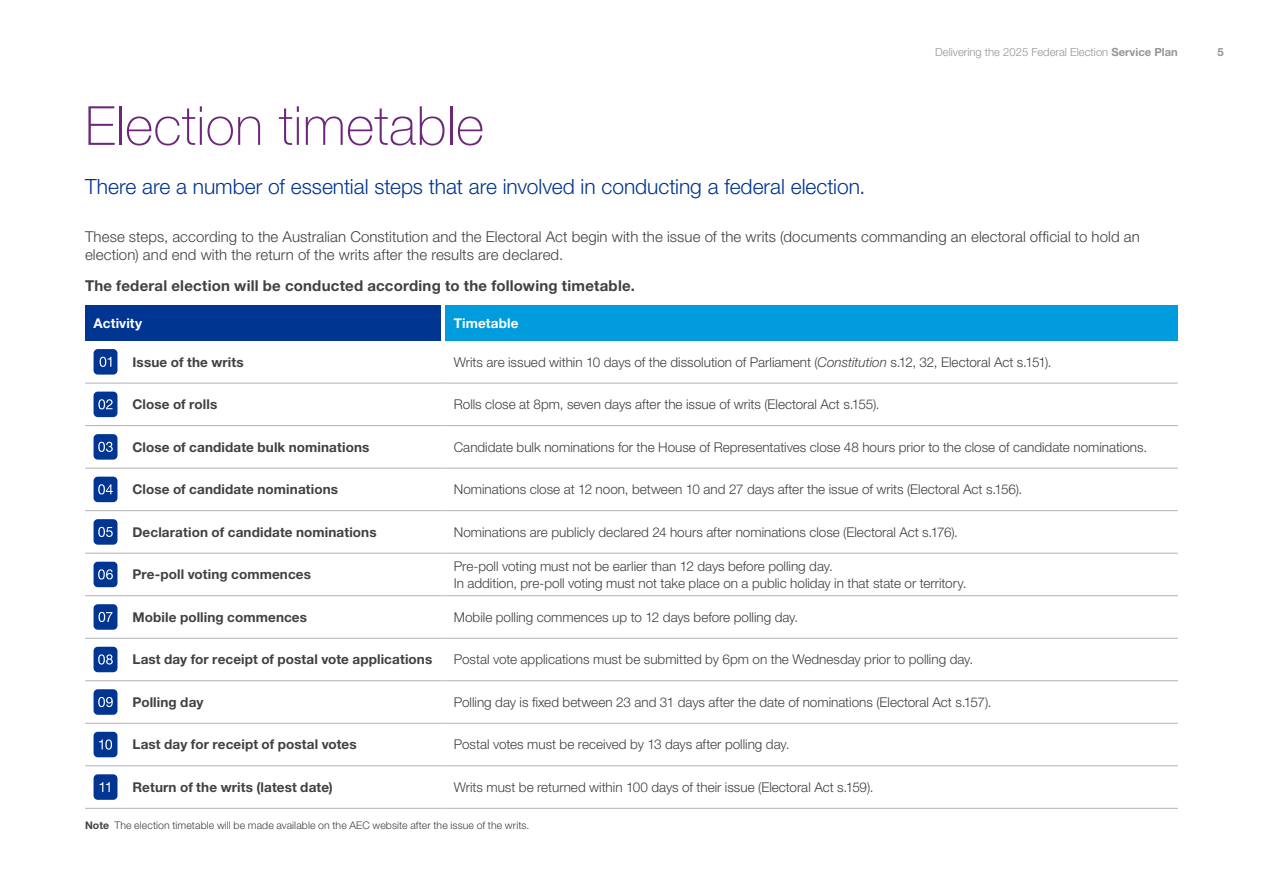
<style>
.page{position:relative;width:1263px;height:893px;background:#fff}
.page>*{position:absolute;margin:0;border:0;box-sizing:border-box;transform-origin:0 0}
.t1{font:100 54px "Helvetica Neue LT Std";letter-spacing:.005em;color:#6e267b}
.t2{font:300 21px "Helvetica Neue LT Std";color:#003591}
.t3{font:300 15px/18px "Helvetica Neue LT Std";letter-spacing:.005em;color:#414042}
.t4{font:700 15px "Helvetica Neue LT Std";letter-spacing:.015em;color:#414042}
.t5{font:300 13.5px/16.5px "Helvetica Neue LT Std";color:#414042}
.t6{font:700 13.5px "Helvetica Neue LT Std";letter-spacing:.01em;color:#414042}
.t7{font:700 13.5px "Helvetica Neue LT Std";letter-spacing:.01em;color:#fff}
.t8{font:300 11.25px "Helvetica Neue LT Std";color:#939598}
.t9{font:700 11.25px "Helvetica Neue LT Std";color:#939598}
.t10{font:300 10.5px "Helvetica Neue LT Std";letter-spacing:.01em;color:#414042}
.s1{font-weight:700}
.s2{font-style:italic}
</style>
<div class="page">
<div style="left:85px;top:305px;width:356px;height:36px;background:#003591"></div>
<div style="left:445px;top:305px;width:733px;height:36px;background:#009cde"></div>
<hr style="left:85px;top:383px;width:39px;height:1px;background:#b3b3b3">
<hr style="left:85px;top:425px;width:39px;height:1px;background:#b3b3b3">
<hr style="left:85px;top:468px;width:39px;height:1px;background:#b3b3b3">
<hr style="left:85px;top:510px;width:39px;height:1px;background:#b3b3b3">
<hr style="left:85px;top:553px;width:39px;height:1px;background:#b3b3b3">
<hr style="left:85px;top:595px;width:39px;height:1px;background:#b3b3b3">
<hr style="left:85px;top:638px;width:39px;height:1px;background:#b3b3b3">
<hr style="left:85px;top:680px;width:39px;height:1px;background:#b3b3b3">
<hr style="left:85px;top:723px;width:39px;height:1px;background:#b3b3b3">
<hr style="left:85px;top:765px;width:39px;height:1px;background:#b3b3b3">
<hr style="left:85px;top:808px;width:39px;height:1px;background:#b3b3b3">
<hr style="left:124px;top:383px;width:317px;height:1px;background:#b3b3b3">
<hr style="left:445px;top:383px;width:733px;height:1px;background:#b3b3b3">
<hr style="left:124px;top:425px;width:317px;height:1px;background:#b3b3b3">
<hr style="left:445px;top:425px;width:733px;height:1px;background:#b3b3b3">
<hr style="left:124px;top:468px;width:317px;height:1px;background:#b3b3b3">
<hr style="left:445px;top:468px;width:733px;height:1px;background:#b3b3b3">
<hr style="left:124px;top:510px;width:317px;height:1px;background:#b3b3b3">
<hr style="left:445px;top:510px;width:733px;height:1px;background:#b3b3b3">
<hr style="left:124px;top:553px;width:317px;height:1px;background:#b3b3b3">
<hr style="left:445px;top:553px;width:733px;height:1px;background:#b3b3b3">
<hr style="left:124px;top:595px;width:317px;height:1px;background:#b3b3b3">
<hr style="left:445px;top:595px;width:733px;height:1px;background:#b3b3b3">
<hr style="left:124px;top:638px;width:317px;height:1px;background:#b3b3b3">
<hr style="left:445px;top:638px;width:733px;height:1px;background:#b3b3b3">
<hr style="left:124px;top:680px;width:317px;height:1px;background:#b3b3b3">
<hr style="left:445px;top:680px;width:733px;height:1px;background:#b3b3b3">
<hr style="left:124px;top:723px;width:317px;height:1px;background:#b3b3b3">
<hr style="left:445px;top:723px;width:733px;height:1px;background:#b3b3b3">
<hr style="left:124px;top:765px;width:317px;height:1px;background:#b3b3b3">
<hr style="left:445px;top:765px;width:733px;height:1px;background:#b3b3b3">
<hr style="left:124px;top:808px;width:317px;height:1px;background:#b3b3b3">
<hr style="left:445px;top:808px;width:733px;height:1px;background:#b3b3b3">
<div style="left:94px;top:349px;width:23px;height:26px;background:#003591;border-radius:4px"></div>
<svg style="left:100px;top:357px;width:11px;height:10px"></svg>
<div style="left:94px;top:392px;width:23px;height:25px;background:#003591;border-radius:4px"></div>
<svg style="left:98px;top:399px;width:15px;height:10px"></svg>
<div style="left:94px;top:434px;width:23px;height:26px;background:#003591;border-radius:4px"></div>
<svg style="left:98px;top:442px;width:15px;height:10px"></svg>
<div style="left:94px;top:477px;width:23px;height:25px;background:#003591;border-radius:4px"></div>
<svg style="left:98px;top:484px;width:15px;height:10px"></svg>
<div style="left:94px;top:519px;width:23px;height:26px;background:#003591;border-radius:4px"></div>
<svg style="left:98px;top:527px;width:15px;height:10px"></svg>
<div style="left:94px;top:562px;width:23px;height:25px;background:#003591;border-radius:4px"></div>
<svg style="left:98px;top:569px;width:15px;height:10px"></svg>
<div style="left:94px;top:604px;width:23px;height:26px;background:#003591;border-radius:4px"></div>
<svg style="left:99px;top:612px;width:13px;height:10px"></svg>
<div style="left:94px;top:647px;width:23px;height:25px;background:#003591;border-radius:4px"></div>
<svg style="left:98px;top:654px;width:15px;height:11px"></svg>
<div style="left:94px;top:689px;width:23px;height:26px;background:#003591;border-radius:4px"></div>
<svg style="left:98px;top:697px;width:15px;height:10px"></svg>
<div style="left:94px;top:732px;width:23px;height:25px;background:#003591;border-radius:4px"></div>
<svg style="left:99px;top:739px;width:13px;height:11px"></svg>
<div style="left:94px;top:774px;width:23px;height:26px;background:#003591;border-radius:4px"></div>
<svg style="left:100px;top:782px;width:10px;height:10px"></svg>
<p class="t8" style="left:935px;top:45px;width:244px">Delivering the 2025 Federal Election <span class="s1">Service Plan</span></p>
<p class="t9" style="left:1217px;top:45px;width:8px">5</p>
<h1 class="t1" style="left:85px;top:95px;width:401px">Election timetable</h1>
<h2 class="t2" style="left:85px;top:174px;width:782px">There are a number of essential steps that are involved in conducting a federal election.</h2>
<p class="t3" style="left:85px;top:227px;width:1056px">These steps, according to the Australian Constitution and the Electoral Act begin with the issue of the writs (documents commanding an electoral official to hold an election) and end with the return of the writs after the results are declared.</p>
<p class="t4" style="left:85px;top:276px;width:551px">The federal election will be conducted according to the following timetable.</p>
<p class="t7" style="left:94px;top:315px;width:50px">Activity</p>
<p class="t7" style="left:454px;top:315px;width:66px">Timetable</p>
<p class="t6" style="left:133px;top:353px;width:113px">Issue of the writs</p>
<p class="t5" style="left:454px;top:353px;width:599px">Writs are issued within 10 days of the dissolution of Parliament (<span class="s2">Constitution</span> s.12, 32, Electoral Act s.151).</p>
<p class="t6" style="left:133px;top:396px;width:86px">Close of rolls</p>
<p class="t5" style="left:454px;top:396px;width:427px">Rolls close at 8pm, seven days after the issue of writs (Electoral Act s.155).</p>
<p class="t6" style="left:133px;top:438px;width:238px">Close of candidate bulk nominations</p>
<p class="t5" style="left:454px;top:438px;width:695px">Candidate bulk nominations for the House of Representatives close 48 hours prior to the close of candidate nominations.</p>
<p class="t6" style="left:133px;top:481px;width:207px">Close of candidate nominations</p>
<p class="t5" style="left:454px;top:481px;width:570px">Nominations close at 12 noon, between 10 and 27 days after the issue of writs (Electoral Act s.156).</p>
<p class="t6" style="left:133px;top:524px;width:246px">Declaration of candidate nominations</p>
<p class="t5" style="left:454px;top:523px;width:505px">Nominations are publicly declared 24 hours after nominations close (Electoral Act s.176).</p>
<p class="t6" style="left:133px;top:566px;width:180px">Pre-poll voting commences</p>
<p class="t5" style="left:454px;top:558px;width:514px">Pre-poll voting must not be earlier than 12 days before polling day.<br>In addition, pre-poll voting must not take place on a public holiday in that state or territory.</p>
<p class="t6" style="left:133px;top:609px;width:176px">Mobile polling commences</p>
<p class="t5" style="left:454px;top:608px;width:346px">Mobile polling commences up to 12 days before polling day.</p>
<p class="t6" style="left:133px;top:651px;width:301px">Last day for receipt of postal vote applications</p>
<p class="t5" style="left:454px;top:651px;width:521px">Postal vote applications must be submitted by 6pm on the Wednesday prior to polling day.</p>
<p class="t6" style="left:133px;top:694px;width:72px">Polling day</p>
<p class="t5" style="left:454px;top:693px;width:539px">Polling day is fixed between 23 and 31 days after the date of nominations (Electoral Act s.157).</p>
<p class="t6" style="left:133px;top:736px;width:226px">Last day for receipt of postal votes</p>
<p class="t5" style="left:454px;top:736px;width:337px">Postal votes must be received by 13 days after polling day.</p>
<p class="t6" style="left:133px;top:779px;width:202px">Return of the writs (latest date)</p>
<p class="t5" style="left:454px;top:778px;width:421px">Writs must be returned within 100 days of their issue (Electoral Act s.159).</p>
<p class="t10" style="left:85px;top:819px;width:446px"><span class="s1">Note</span> The election timetable will be made available on the AEC website after the issue of the writs.</p>
</div>
